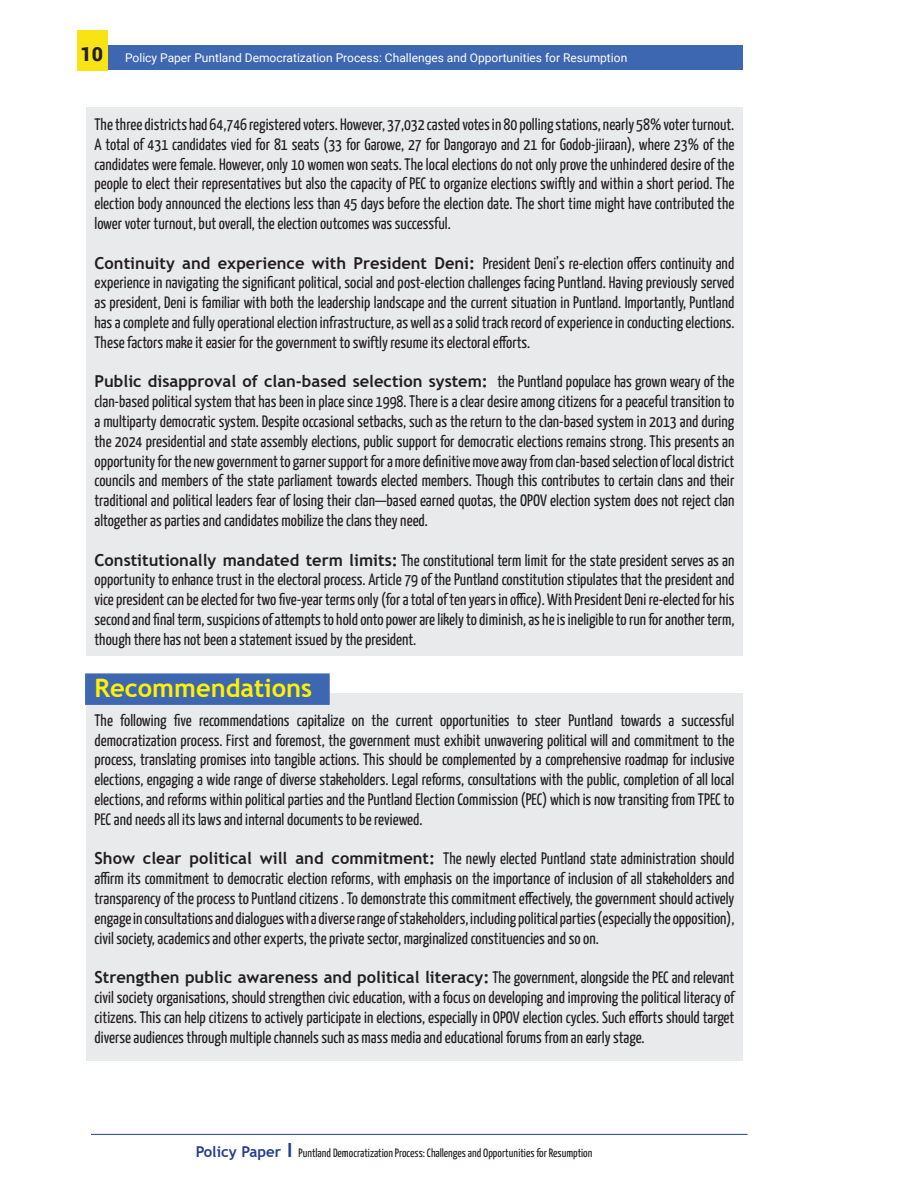
<style>
.page{position:relative;width:918px;height:1188px;background:#fff}
.page>*{position:absolute;margin:0;border:0;box-sizing:border-box;transform-origin:0 0}
.t1{font:700 25.5px "Trebuchet MS";color:#fff101}
.t2{font:900 19.5px "Roboto";color:#231f20}
.t3{font:16.5px/19.8px "Yanone Kaffeesatz";color:#231f20;text-align:justify}
.t4{font:12px "Yanone Kaffeesatz";color:#231f20}
.t5{font:12px "Roboto";color:#fff}
.s1{font-family:"Trebuchet MS";font-weight:700}
.s2{font-family:"Trebuchet MS";font-weight:700;font-size:15px;color:#253f8e}
.s3{font-family:"Trebuchet MS";font-weight:700;font-size:19.5px;color:#253f8e}
</style>
<div class="page">
<div style="left:86px;top:693px;width:656px;height:368px;background:#e9eaeb"></div>
<div style="left:86px;top:107px;width:656px;height:549px;background:#e9eaeb"></div>
<div style="left:85px;top:673px;width:245px;height:32px;background:#3d67b1;border:2px solid #3d67b1"></div>
<div style="left:78px;top:45px;width:664px;height:24px;background:#3d67b1"></div>
<div style="left:78px;top:30px;width:30px;height:41px;background:#f8e415"></div>
<hr style="left:91px;top:1134px;width:657px;height:1px;background:#253f8e">
<p class="t2" style="left:80px;top:40px;width:24px">10</p>
<p class="t5" style="left:125px;top:49px;width:504px">Policy Paper Puntland Democratization Process: Challenges and Opportunities for Resumption</p>
<p class="t3" style="left:94px;top:114px;width:641px">The three districts had 64,746 registered voters. However, 37,032 casted votes in 80 polling stations, nearly 58% voter turnout.<br>A total of 431 candidates vied for 81 seats (33 for Garowe, 27 for Dangorayo and 21 for Godob-jiiraan), where 23% of the candidates were female. However, only 10 women won seats. The local elections do not only prove the unhindered desire of the people to elect their representatives but also the capacity of PEC to organize elections swiftly and within a short period. The election body announced the elections less than 45 days before the election date. The short time might have contributed the lower voter turnout, but overall, the election outcomes was successful.</p>
<p class="t3" style="left:94px;top:252px;width:641px"><span class="s1">Continuity and experience with President Deni:</span> President Deni’s re-election offers continuity and experience in navigating the significant political, social and post-election challenges facing Puntland. Having previously served as president, Deni is familiar with both the leadership landscape and the current situation in Puntland. Importantly, Puntland has a complete and fully operational election infrastructure, as well as a solid track record of experience in conducting elections.<br>These factors make it easier for the government to swiftly resume its electoral efforts.</p>
<p class="t3" style="left:94px;top:371px;width:641px"><span class="s1">Public disapproval of clan-based selection system:</span> the Puntland populace has grown weary of the clan-based political system that has been in place since 1998. There is a clear desire among citizens for a peaceful transition to a multiparty democratic system. Despite occasional setbacks, such as the return to the clan-based system in 2013 and during the 2024 presidential and state assembly elections, public support for democratic elections remains strong. This presents an opportunity for the new government to garner support for a more definitive move away from clan-based selection of local district councils and members of the state parliament towards elected members. Though this contributes to certain clans and their traditional and political leaders fear of losing their clan—based earned quotas, the OPOV election system does not reject clan altogether as parties and candidates mobilize the clans they need.</p>
<p class="t3" style="left:94px;top:549px;width:641px"><span class="s1">Constitutionally mandated term limits:</span> The constitutional term limit for the state president serves as an opportunity to enhance trust in the electoral process. Article 79 of the Puntland constitution stipulates that the president and vice president can be elected for two five-year terms only (for a total of ten years in office). With President Deni re-elected for his second and final term, suspicions of attempts to hold onto power are likely to diminish, as he is ineligible to run for another term, though there has not been a statement issued by the president.</p>
<p class="t1" style="left:94px;top:672px;width:219px">Recommendations</p>
<p class="t3" style="left:94px;top:709px;width:641px">The following five recommendations capitalize on the current opportunities to steer Puntland towards a successful democratization process. First and foremost, the government must exhibit unwavering political will and commitment to the process, translating promises into tangible actions. This should be complemented by a comprehensive roadmap for inclusive elections, engaging a wide range of diverse stakeholders. Legal reforms, consultations with the public, completion of all local elections, and reforms within political parties and the Puntland Election Commission (PEC) which is now transiting from TPEC to PEC and needs all its laws and internal documents to be reviewed.</p>
<p class="t3" style="left:94px;top:848px;width:641px"><span class="s1">Show clear political will and commitment:</span> The newly elected Puntland state administration should affirm its commitment to democratic election reforms, with emphasis on the importance of inclusion of all stakeholders and transparency of the process to Puntland citizens . To demonstrate this commitment effectively, the government should actively engage in consultations and dialogues with a diverse range of stakeholders, including political parties (especially the opposition), civil society, academics and other experts, the private sector, marginalized constituencies and so on.</p>
<p class="t3" style="left:94px;top:967px;width:641px"><span class="s1">Strengthen public awareness and political literacy:</span> The government, alongside the PEC and relevant civil society organisations, should strengthen civic education, with a focus on developing and improving the political literacy of citizens. This can help citizens to actively participate in elections, especially in OPOV election cycles. Such efforts should target diverse audiences through multiple channels such as mass media and educational forums from an early stage.</p>
<p class="t4" style="left:196px;top:1144px;width:398px"><span class="s2">Policy Paper</span> <span class="s3">I</span> Puntland Democratization Process: Challenges and Opportunities for Resumption</p>
</div>
